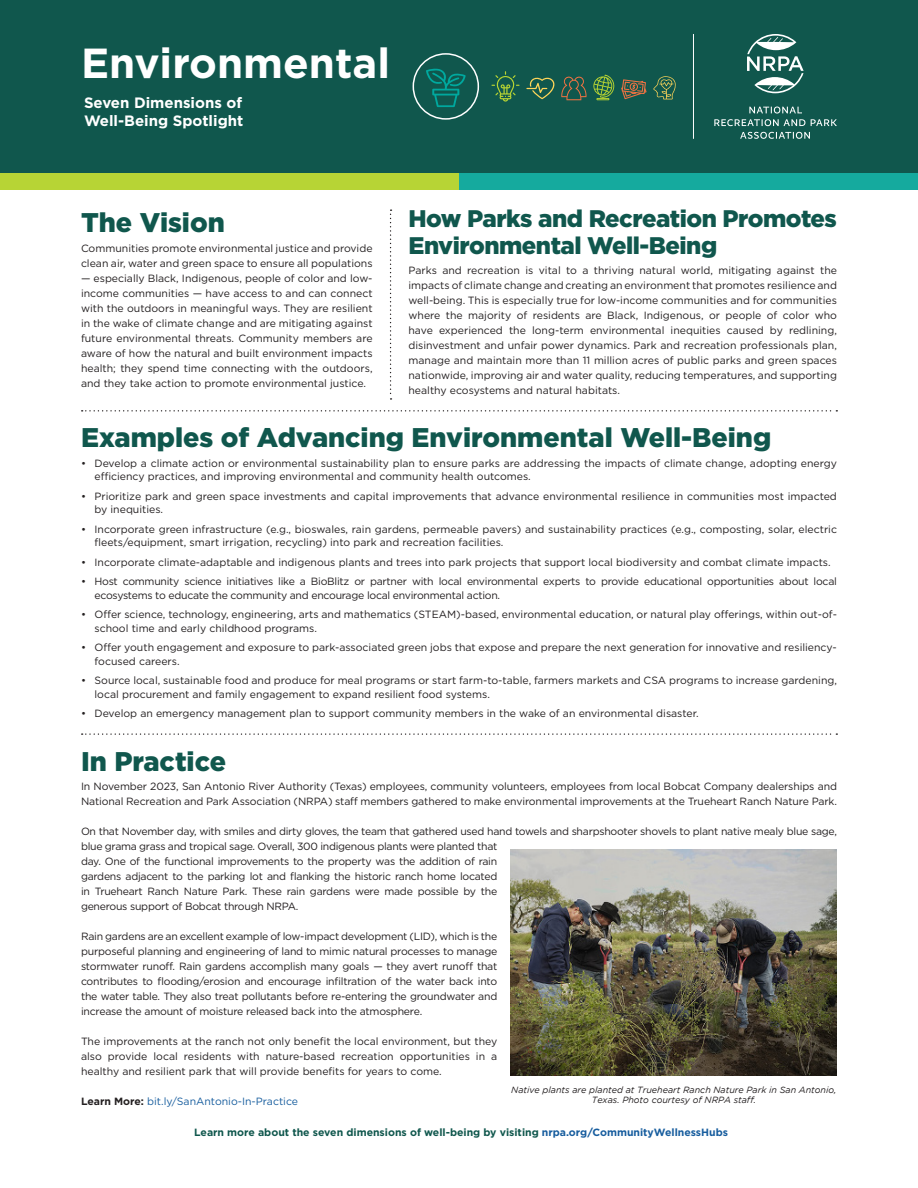
<style>
.page{position:relative;width:918px;height:1188px;background:#fff}
.page>*{position:absolute;margin:0;border:0;box-sizing:border-box;transform-origin:0 0}
.t1{font:700 42px "Gotham";color:#fff}
.t2{font:900 27px "Gotham";color:#10574d}
.t3{font:900 24px/27px "Gotham";letter-spacing:-.02em;color:#10574d}
.t4{font:700 15px/18px "Gotham";color:#fff}
.t5{font:10.5px/15px "Gotham";color:#231f20}
.t6{font:10.5px/15px "Gotham";letter-spacing:-.025em;color:#231f20}
.t7{font:700 10.5px "Gotham";color:#10574d}
.t8{font:10.5px "Gotham";color:#175d9e}
.t9{font:italic 9px/10.8px "Gotham";color:#231f20;text-align:center}
.s1{font-weight:700;color:#231f20}
.s2{color:#175d9e}
</style>
<div class="page">
<div style="left:459px;top:173px;width:459px;height:17px;background:#15aa9e"></div>
<div style="left:0;top:173px;width:459px;height:17px;background:#b7d435"></div>
<div style="left:0;top:0;width:918px;height:173px;background:#10574d"></div>
<hr style="left:693px;top:34px;width:1px;height:105px;background:#fff">
<svg style="left:747px;top:34px;width:57px;height:59px"></svg>
<svg style="left:740px;top:132px;width:70px;height:7px"></svg>
<svg style="left:714px;top:107px;width:123px;height:19px"></svg>
<svg style="left:621px;top:79px;width:25px;height:20px"></svg>
<svg style="left:653px;top:76px;width:23px;height:23px"></svg>
<svg style="left:426px;top:68px;width:40px;height:39px"></svg>
<svg style="left:492px;top:71px;width:28px;height:31px"></svg>
<svg style="left:526px;top:77px;width:29px;height:22px"></svg>
<svg style="left:561px;top:76px;width:26px;height:24px"></svg>
<svg style="left:390px;top:210px;width:2px;height:190px"></svg>
<svg style="left:82px;top:410px;width:755px;height:2px"></svg>
<svg style="left:82px;top:733px;width:755px;height:2px"></svg>
<div style="left:413px;top:53px;width:66px;height:67px;border:2px solid #fff;border-radius:50%"></div>
<img style="left:511px;top:850px;width:325px;height:226px">
<svg style="left:593px;top:75px;width:21px;height:25px"></svg>
<h1 class="t1" style="left:81px;top:35px;width:311px">Environmental</h1>
<p class="t4" style="left:84px;top:93px;width:161px">Seven Dimensions of<br>Well-Being Spotlight</p>
<p class="t2" style="left:81px;top:207px;width:145px">The Vision</p>
<p class="t5" style="left:81px;top:240px;width:293px">Communities promote environmental justice and provide clean air, water and green space to ensure all populations</p>
<p class="t5" style="left:81px;top:270px;width:293px;text-align:justify">— especially Black, Indigenous, people of color and low&shy;income communities — have access to and can connect with the outdoors in meaningful ways. They are resilient in the wake of climate change and are mitigating against future environmental threats. Community members are aware of how the natural and built environment impacts health; they spend time connecting with the outdoors, and they take action to promote environmental justice.</p>
<p class="t3" style="left:409px;top:204px;width:430px">How Parks and Recreation Promotes<br>Environmental Well-Being</p>
<p class="t5" style="left:409px;top:262px;width:430px;text-align:justify">Parks and recreation is vital to a thriving natural world, mitigating against the impacts of climate change and creating an environment that promotes resilience and well-being. This is especially true for low-income communities and for communities where the majority of residents are Black, Indigenous, or people of color who have experienced the long-term environmental inequities caused by redlining, disinvestment and unfair power dynamics. Park and recreation professionals plan, manage and maintain more than 11 million acres of public parks and green spaces nationwide, improving air and water quality, reducing temperatures, and supporting healthy ecosystems and natural habitats.</p>
<p class="t2" style="left:81px;top:422px;width:692px">Examples of Advancing Environmental Well-Being</p>
<p class="t5" style="left:94px;top:456px;width:744px;line-height:13.5px;text-indent:-14px">• Develop a climate action or environmental sustainability plan to ensure parks are addressing the impacts of climate change, adopting energy efficiency practices, and improving environmental and community health outcomes.</p>
<p class="t5" style="left:94px;top:489px;width:744px;line-height:13.5px;text-indent:-14px">• Prioritize park and green space investments and capital improvements that advance environmental resilience in communities most impacted by inequities.</p>
<p class="t5" style="left:94px;top:522px;width:744px;line-height:13.5px;text-indent:-14px">• Incorporate green infrastructure (e.g., bioswales, rain gardens, permeable pavers) and sustainability practices (e.g., composting, solar, electric fleets/equipment, smart irrigation, recycling) into park and recreation facilities.</p>
<p class="t5" style="left:81px;top:554px;width:751px">• Incorporate climate-adaptable and indigenous plants and trees into park projects that support local biodiversity and combat climate impacts.</p>
<p class="t6" style="left:94px;top:575px;width:744px;line-height:13.5px;text-indent:-14px">• Host community science initiatives like a BioBlitz or partner with local environmental experts to provide educational opportunities about local ecosystems to educate the community and encourage local environmental action.</p>
<p class="t5" style="left:94px;top:608px;width:744px;line-height:13.5px;text-indent:-14px">• Offer science, technology, engineering, arts and mathematics (STEAM)-based, environmental education, or natural play offerings, within out-of&shy;school time and early childhood programs.</p>
<p class="t5" style="left:94px;top:641px;width:744px;line-height:13.5px;text-indent:-14px">• Offer youth engagement and exposure to park-associated green jobs that expose and prepare the next generation for innovative and resiliency&shy;focused careers.</p>
<p class="t5" style="left:94px;top:674px;width:744px;line-height:13.5px;text-indent:-14px">• Source local, sustainable food and produce for meal programs or start farm-to-table, farmers markets and CSA programs to increase gardening, local procurement and family engagement to expand resilient food systems.</p>
<p class="t5" style="left:81px;top:706px;width:619px">• Develop an emergency management plan to support community members in the wake of an environmental disaster.</p>
<p class="t2" style="left:81px;top:745px;width:147px">In Practice</p>
<p class="t5" style="left:81px;top:779px;width:758px">In November 2023, San Antonio River Authority (Texas) employees, community volunteers, employees from local Bobcat Company dealerships and<br>National Recreation and Park Association (NRPA) staff members gathered to make environmental improvements at the Trueheart Ranch Nature Park.</p>
<p class="t6" style="left:81px;top:824px;width:758px">On that November day, with smiles and dirty gloves, the team that gathered used hand towels and sharpshooter shovels to plant native mealy blue sage, blue grama grass and tropical sage. Overall, 300 indigenous plants were planted that<br>day. One of the functional improvements to the property was the addition of rain<br>gardens adjacent to the parking lot and flanking the historic ranch home located<br>in Trueheart Ranch Nature Park. These rain gardens were made possible by the<br>generous support of Bobcat through NRPA.</p>
<p class="t5" style="left:81px;top:929px;width:418px;text-align:justify">Rain gardens are an excellent example of low-impact development (LID), which is the purposeful planning and engineering of land to mimic natural processes to manage stormwater runoff. Rain gardens accomplish many goals — they avert runoff that contributes to flooding/erosion and encourage infiltration of the water back into the water table. They also treat pollutants before re-entering the groundwater and increase the amount of moisture released back into the atmosphere.</p>
<p class="t5" style="left:81px;top:1034px;width:418px;text-align:justify">The improvements at the ranch not only benefit the local environment, but they also provide local residents with nature-based recreation opportunities in a healthy and resilient park that will provide benefits for years to come.</p>
<p class="t8" style="left:81px;top:1095px;width:219px"><span class="s1">Learn More:</span> bit.ly/SanAntonio-In-Practice</p>
<p class="t9" style="left:511px;top:1084px;width:327px">Native plants are planted at Trueheart Ranch Nature Park in San Antonio,<br>Texas. Photo courtesy of NRPA staff.</p>
<p class="t7" style="left:194px;top:1125px;width:535px">Learn more about the seven dimensions of well-being by visiting <span class="s2">nrpa.org/CommunityWellnessHubs</span></p>
</div>
